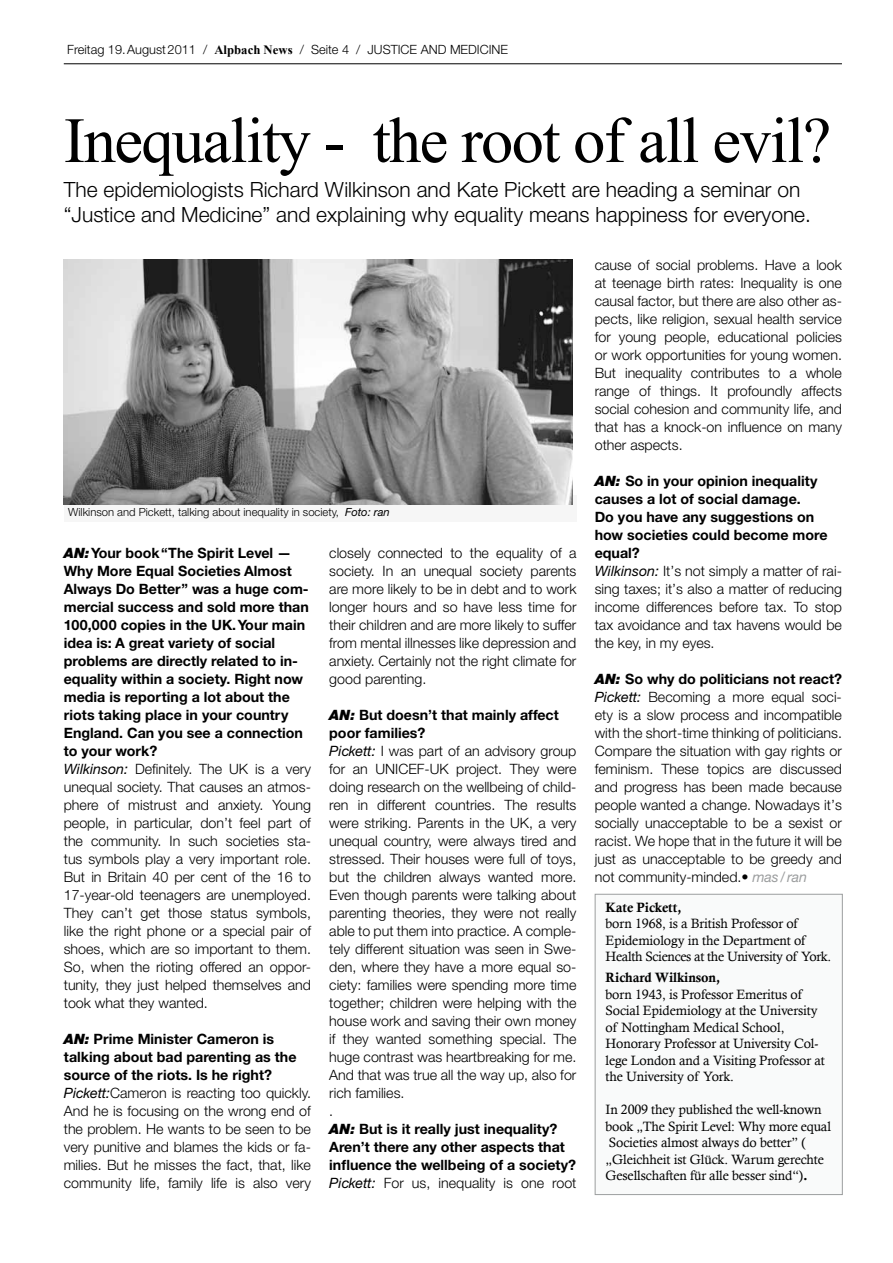
<style>
.page{position:relative;width:893px;height:1263px;background:#fff}
.page>*{position:absolute;margin:0;border:0;box-sizing:border-box;transform-origin:0 0}
.t1{font:64.5px "Times New Roman";letter-spacing:-.025em;color:#000}
.t2{font:300 21px/25.2px "Helvetica Neue CE";color:#000}
.t3{font:300 14.25px/18px "Helvetica Neue CE";color:#000}
.t4{font:13.5px/16.5px "Calisto";letter-spacing:-.01em;color:#000}
.t5{font:13.5px "Calis MT Bol";letter-spacing:-.01em;color:#000}
.t6{font:300 12.75px "Helvetica Neue CE";color:#000}
.t7{font:300 11.25px "Helvetica Neue CE";color:#000}
.s1{font-family:"Times New Roman";font-weight:700}
.s2{font-weight:400;font-style:italic}
.s3{font-weight:900;font-style:italic}
.s4{font-weight:700}
.s5{font-weight:400;font-style:italic;color:#9c9e9f}
.s6{font-family:"Calis MT Bol"}
</style>
<div class="page">
<hr style="left:64px;top:63px;width:778px;height:1px;background:#000">
<div style="left:64px;top:496px;width:512px;height:26px;background:#f6f6f6"></div>
<img style="left:64px;top:259px;width:508px;height:245px">
<div style="left:595px;top:894px;width:248px;height:301px;background:#f9fafa;border:1px solid #9c9e9f"></div>
<p class="t6" style="left:67px;top:42px;width:315px">Freitag 19.August2011 / <span class="s1">Alpbach News</span> / Seite 4 / Justice</p>
<p class="t6" style="left:421px;top:42px;width:10px">and</p>
<p class="t6" style="left:450px;top:42px;width:19px">medicine</p>
<h1 class="t1" style="left:64px;top:97px;width:769px">Inequality - the root of all evil?</h1>
<h2 class="t2" style="left:64px;top:177px;width:749px">The epidemiologists Richard Wilkinson and Kate Pickett are heading a seminar on “Justice and Medicine” and explaining why equality means happiness for everyone.</h2>
<p class="t7" style="left:68px;top:505px;width:323px">Wilkinson and Pickett, talking about inequality in society, <span class="s2">Foto: ran</span></p>
<p class="t3" style="left:64px;top:544px;width:249px"><span class="s3">AN:</span> <span class="s4">Your book “The Spirit Level — Why More Equal Societies Almost Always Do Better” was a huge com&shy;mercial success and sold more than 100,000 copies in the UK. Your main idea is: A great variety of social problems are directly related to in&shy;equality within a society. Right now media is reporting a lot about the riots taking place in your country England. Can you see a connection to your work?<br></span><span class="s2">Wilkinson:</span> Definitely. The UK is a very unequal society. That causes an atmos&shy;phere of mistrust and anxiety. Young people, in particular, don’t feel part of the community. In such societies sta&shy;tus symbols play a very important role.<br>But in Britain 40 per cent of the 16 to 17-year-old teenagers are unemployed.<br>They can’t get those status symbols, like the right phone or a special pair of shoes, which are so important to them.<br>So, when the rioting offered an oppor&shy;tunity, they just helped themselves and took what they wanted.</p>
<p class="t3" style="left:64px;top:1030px;width:249px"><span class="s3">AN:</span> <span class="s4">Prime Minister Cameron is talking about bad parenting as the source of the riots. Is he right?<br></span><span class="s2">Pickett:</span>Cameron is reacting too quickly.<br>And he is focusing on the wrong end of the problem. He wants to be seen to be very punitive and blames the kids or fa&shy;milies. But he misses the fact, that, like community life, family life is also very</p>
<p class="t3" style="left:329px;top:544px;width:249px;text-align:justify">closely connected to the equality of a society. In an unequal society parents are more likely to be in debt and to work longer hours and so have less time for their children and are more likely to suffer from mental illnesses like depression and anxiety. Certainly not the right climate for good parenting.</p>
<p class="t3" style="left:329px;top:706px;width:249px"><span class="s3">AN:</span> <span class="s4">But doesn’t that mainly affect poor families?<br></span><span class="s2">Pickett:</span> I was part of an advisory group for an UNICEF-UK project. They were doing research on the wellbeing of child&shy;ren in different countries. The results were striking. Parents in the UK, a very unequal country, were always tired and stressed. Their houses were full of toys, but the children always wanted more.<br>Even though parents were talking about parenting theories, they were not really able to put them into practice. A comple&shy;tely different situation was seen in Swe&shy;den, where they have a more equal so&shy;ciety: families were spending more time together; children were helping with the house work and saving their own money if they wanted something special. The huge contrast was heartbreaking for me.<br>And that was true all the way up, also for rich families.<br>.<br><span class="s3">AN:</span> <span class="s4">But is it really just inequality?<br>Aren’t there any other aspects that influence the wellbeing of a society?<br></span><span class="s2">Pickett:</span> For us, inequality is one root</p>
<p class="t3" style="left:595px;top:256px;width:249px;text-align:justify">cause of social problems. Have a look at teenage birth rates: Inequality is one causal factor, but there are also other as&shy;pects, like religion, sexual health service for young people, educational policies or work opportunities for young women.<br>But inequality contributes to a whole range of things. It profoundly affects social cohesion and community life, and that has a knock-on influence on many other aspects.</p>
<p class="t3" style="left:595px;top:472px;width:249px"><span class="s3">AN:</span> <span class="s4">So in your opinion inequality causes a lot of social damage.<br>Do you have any suggestions on how societies could become more equal?<br></span><span class="s2">Wilkinson:</span> It’s not simply a matter of rai&shy;sing taxes; it’s also a matter of reducing income differences before tax. To stop tax avoidance and tax havens would be the key, in my eyes.</p>
<p class="t3" style="left:595px;top:670px;width:249px;text-align:justify"><span class="s3">AN:</span> <span class="s4">So why do politicians not react?<br></span><span class="s2">Pickett:</span> Becoming a more equal soci&shy;ety is a slow process and incompatible with the short-time thinking of politicians.<br>Compare the situation with gay rights or feminism. These topics are discussed and progress has been made because people wanted a change. Nowadays it’s socially unacceptable to be a sexist or racist. We hope that in the future it will be just as unacceptable to be greedy and not community-minded.• <span class="s5">mas /ran</span></p>
<p class="t5" style="left:606px;top:899px;width:78px">Kate Pickett,</p>
<p class="t4" style="left:606px;top:915px;width:227px">born 1968, is a British Professor of<br>Epidemiology in the Department of<br>Health Sciences at the University of York.</p>
<p class="t5" style="left:606px;top:970px;width:117px">Richard Wilkinson,</p>
<p class="t4" style="left:606px;top:986px;width:221px">born 1943, is Professor Emeritus of Social Epidemiology at the University of Nottingham Medical School, Honorary Professor at University Col&shy;lege London and a Visiting Professor at the University of York.</p>
<p class="t4" style="left:606px;top:1101px;width:227px">In 2009 they published the well-known book „The Spirit Level: Why more equal Societies almost always do better” ( „Gleichheit ist Glück. Warum gerechte Gesellschaften für alle besser sind“)<span class="s6">.</span></p>
</div>
